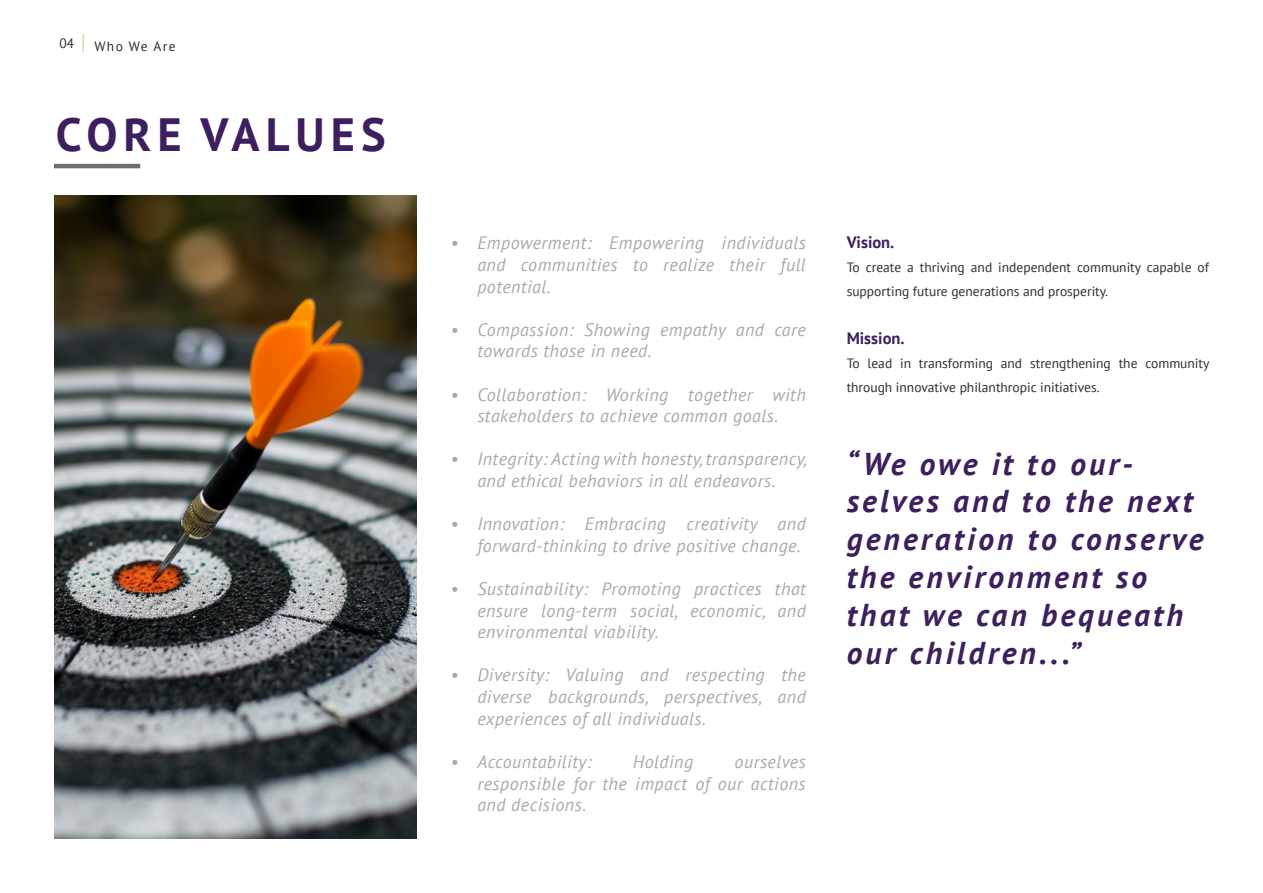
<style>
.page{position:relative;width:1263px;height:893px;background:#fff}
.page>*{position:absolute;margin:0;border:0;box-sizing:border-box;transform-origin:0 0}
.Big_Title{font:700 46.5px "PT Sans";letter-spacing:.13em;color:#3d1f5d}
.t1{font:italic 700 31.5px/37.8px "PT Sans";letter-spacing:.1em;color:#3d1f5d}
.t2{font:italic 18px/21.6px "PT Sans";letter-spacing:.025em;color:#a8a9ad;text-align:justify}
.Text_Paragraph{font:700 16.5px "PT Sans";color:#3c225e}
.Text_Paragraph-2{font:13.5px/24px "PT Sans";color:#2e2b2c}
</style>
<div class="page">
<img style="left:54px;top:196px;width:362px;height:643px">
<hr style="left:54px;top:164px;width:86px;height:4px;background:#6c6d70">
<svg style="left:82px;top:34px;width:2px;height:18px"></svg>
<p class="Text_Paragraph-2" style="left:60px;top:31px;width:16px">04</p>
<p class="Text_Paragraph-2" style="left:94px;top:34px;width:83px">Who We Are</p>
<p class="Big_Title" style="left:56px;top:104px;width:331px">CORE VALUES</p>
<p class="t2" style="left:477px;top:232px;width:330px;text-indent:-27px">• Empowerment: Empowering individuals and communities to realize their full potential.</p>
<p class="t2" style="left:477px;top:318px;width:330px;text-indent:-27px">• Compassion: Showing empathy and care towards those in need.</p>
<p class="t2" style="left:450px;top:383px;width:357px;text-align:center">• Collaboration: Working together with stakeholders to achieve common goals.</p>
<p class="t2" style="left:450px;top:448px;width:359px;text-align:center">• Integrity: Acting with honesty, transparency, and ethical behaviors in all endeavors.</p>
<p class="t2" style="left:450px;top:513px;width:357px;text-align:right">• Innovation: Embracing creativity and forward-thinking to drive positive change.</p>
<p class="t2" style="left:477px;top:578px;width:330px;text-indent:-27px">• Sustainability: Promoting practices that ensure long-term social, economic, and environmental viability.</p>
<p class="t2" style="left:477px;top:664px;width:330px;text-indent:-27px">• Diversity: Valuing and respecting the diverse backgrounds, perspectives, and experiences of all individuals.</p>
<p class="t2" style="left:450px;top:750px;width:143px">• Accountability:</p>
<p class="t2" style="left:633px;top:750px;width:62px">Holding</p>
<p class="t2" style="left:477px;top:750px;width:330px;text-indent:257px">ourselves responsible for the impact of our actions and decisions.</p>
<p class="Text_Paragraph" style="left:847px;top:231px;width:49px">Vision.</p>
<p class="Text_Paragraph-2" style="left:847px;top:255px;width:364px">To create a thriving and independent community capable of supporting future generations and prosperity.</p>
<p class="Text_Paragraph" style="left:847px;top:327px;width:59px">Mission.</p>
<p class="Text_Paragraph-2" style="left:847px;top:351px;width:364px">To lead in transforming and strengthening the community through innovative philanthropic initiatives.</p>
<p class="t1" style="left:847px;top:444px;width:358px">“We owe it to our&shy;selves and to the next generation to conserve the environment so that we can bequeath</p>
<p class="t1" style="left:847px;top:633px;width:235px">our children...”</p>
</div>
